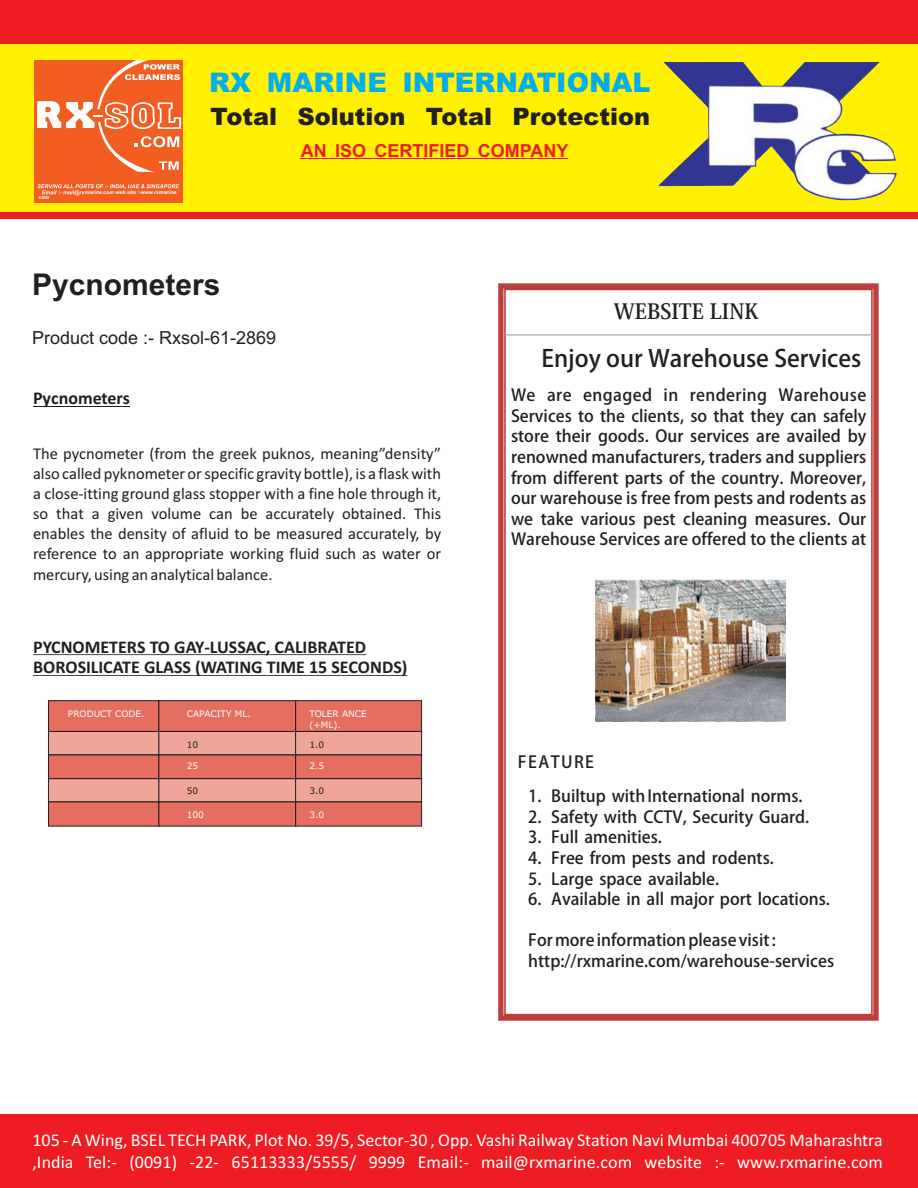
<style>
.page{position:relative;width:918px;height:1188px;background:#fff}
.page>*{position:absolute;margin:0;border:0;box-sizing:border-box;transform-origin:0 0}
.t1{font:700 30px "Arial";color:#231f20}
.t2{font:900 27px "Arial";color:#00aeef}
.t3{font:900 24px "Arial";color:#231f20}
.t4{font:700 23.55px "Adobe Fan Heiti Std";color:#231f20}
.t5{font:700 21px "Koz Min Pr 6 N";color:#231f20}
.t6{font:18px/21.9px "Calibri";color:#fff}
.t7{font:18px "Arial";color:#231f20}
.t8{font:700 18px "Arial";color:#ee1d23}
.t9{font:700 18px "Calibri";color:#231f20}
.t10{font:700 17.85px/20.7px "Calibri";color:#231f20}
.t11{font:16.5px/20.5px "Adobe Heiti Std";color:#231f20;text-align:justify}
.t12{font:16.5px/20.1px "Calibri";color:#231f20;text-align:justify}
.t13{font:700 16.5px "Adobe Fan Heiti Std";letter-spacing:.09em;color:#231f20}
.t14{font:9px/10.9px "Verdana";color:#fff}
.t15{font:9px "Verdana";color:#231f20}
.t16{font:italic 700 5.25px "Arial";color:#fff}
.s1{font-family:"Adobe Fan Heiti Std";font-weight:700}
</style>
<div class="page">
<div style="left:0;top:44px;width:918px;height:168px;background:#fff101"></div>
<img style="left:659px;top:63px;width:238px;height:137px">
<div style="left:0;top:1114px;width:918px;height:74px;background:#ee1d23"></div>
<div style="left:35px;top:60px;width:148px;height:143px;background:#f25d21"></div>
<svg style="left:37px;top:60px;width:144px;height:135px"></svg>
<hr style="left:301px;top:158px;width:267px;height:1px;background:#ee1d23">
<div style="left:0;top:1px;width:918px;height:43px;background:#ee1d23"></div>
<div style="left:0;top:213px;width:918px;height:6px;background:#ee1d23"></div>
<hr style="left:33px;top:406px;width:97px;height:1px;background:#231f20">
<hr style="left:33px;top:654px;width:333px;height:1px;background:#231f20">
<hr style="left:33px;top:675px;width:374px;height:1px;background:#231f20">
<svg style="left:48px;top:700px;width:374px;height:126px;background:#d6786d"></svg>
<svg style="left:498px;top:283px;width:381px;height:738px"></svg>
<hr style="left:505px;top:334px;width:367px;height:2px;background:#b6b6b7">
<img style="left:595px;top:579px;width:190px;height:143px">
<h2 class="t2" style="left:209px;top:73px;width:443px">RX MARINE INTERNATIONAL</h2>
<h3 class="t3" style="left:211px;top:108px;width:441px">Total Solution Total Protection</h3>
<p class="t16" style="left:38px;top:195px;width:12px">com</p>
<p class="t16" style="left:85px;top:190px;width:94px">marine.com web site :-www.rxmarine.</p>
<p class="t8" style="left:301px;top:143px;width:269px">AN ISO CERTIFIED COMPANY</p>
<h1 class="t1" style="left:32px;top:273px;width:190px">Pycnometers</h1>
<p class="t7" style="left:32px;top:331px;width:246px">Product code :- Rxsol-61-2869</p>
<p class="t9" style="left:33px;top:391px;width:98px">Pycnometers</p>
<p class="t12" style="left:33px;top:444px;width:410px">The pycnometer (from the greek puknos, meaning”density” also called pyknometer or specific gravity bottle), is a flask with a close-itting ground glass stopper with a fine hole through it, so that a given volume can be accurately obtained. This enables the density of afluid to be measured accurately, by reference to an appropriate working fluid such as water or mercury, using an analytical balance.</p>
<p class="t10" style="left:33px;top:638px;width:376px">PYCNOMETERS TO GAY-LUSSAC, CALIBRATED<br>BOROSILICATE GLASS (WATING TIME 15 SECONDS)</p>
<p class="t14" style="left:68px;top:709px;width:78px">PRODUCT CODE.</p>
<p class="t14" style="left:187px;top:709px;width:65px">CAPACITY ML.</p>
<p class="t14" style="left:310px;top:709px;width:59px">TOLER ANCE (+ML).</p>
<p class="t15" style="left:187px;top:741px;width:13px">10</p>
<p class="t14" style="left:187px;top:761px;width:13px">25</p>
<p class="t15" style="left:187px;top:787px;width:13px">50</p>
<p class="t14" style="left:187px;top:810px;width:19px">100</p>
<p class="t15" style="left:310px;top:741px;width:16px">1.0</p>
<p class="t14" style="left:310px;top:761px;width:16px">2.5</p>
<p class="t15" style="left:310px;top:787px;width:16px">3.0</p>
<p class="t14" style="left:310px;top:810px;width:16px">3.0</p>
<p class="t5" style="left:614px;top:300px;width:146px">WEBSITE LINK</p>
<h3 class="t4" style="left:541px;top:347px;width:322px">Enjoy our Warehouse Services</h3>
<p class="t11" style="left:511px;top:384px;width:357px">We are engaged in rendering Warehouse Services to the clients, so that they can safely store their goods. Our services are availed by renowned manufacturers, traders and suppliers from different parts of the country. Moreover, our warehouse is free from pests and rodents as we take various pest cleaning measures. Our Warehouse Services are offered to the clients at</p>
<p class="t13" style="left:518px;top:754px;width:78px">FEATURE</p>
<p class="t11" style="left:528px;top:785px;width:276px">1. Builtup with International norms.</p>
<p class="t11" style="left:528px;top:806px;width:282px">2. Safety with CCTV, Security Guard.</p>
<p class="t11" style="left:528px;top:827px;width:135px">3. Full amenities.</p>
<p class="t11" style="left:528px;top:847px;width:247px">4. Free from pests and rodents.</p>
<p class="t11" style="left:528px;top:868px;width:193px">5. Large space available.</p>
<p class="t11" style="left:528px;top:889px;width:303px">6. Available in all major port locations.</p>
<p class="t11" style="left:528px;top:930px;width:307px">For more information please visit : http://<span class="s1">rxmarine.com</span>/warehouse-services</p>
<p class="t6" style="left:32px;top:1130px;width:852px">105 - A Wing, BSEL TECH PARK, Plot No. 39/5, Sector-30 , Opp. Vashi Railway Station Navi Mumbai 400705 Maharashtra ,India Tel:- (0091) -22- 65113333/5555/ 9999 Email:- mail@rxmarine.com website :- www.rxmarine.com</p>
</div>
